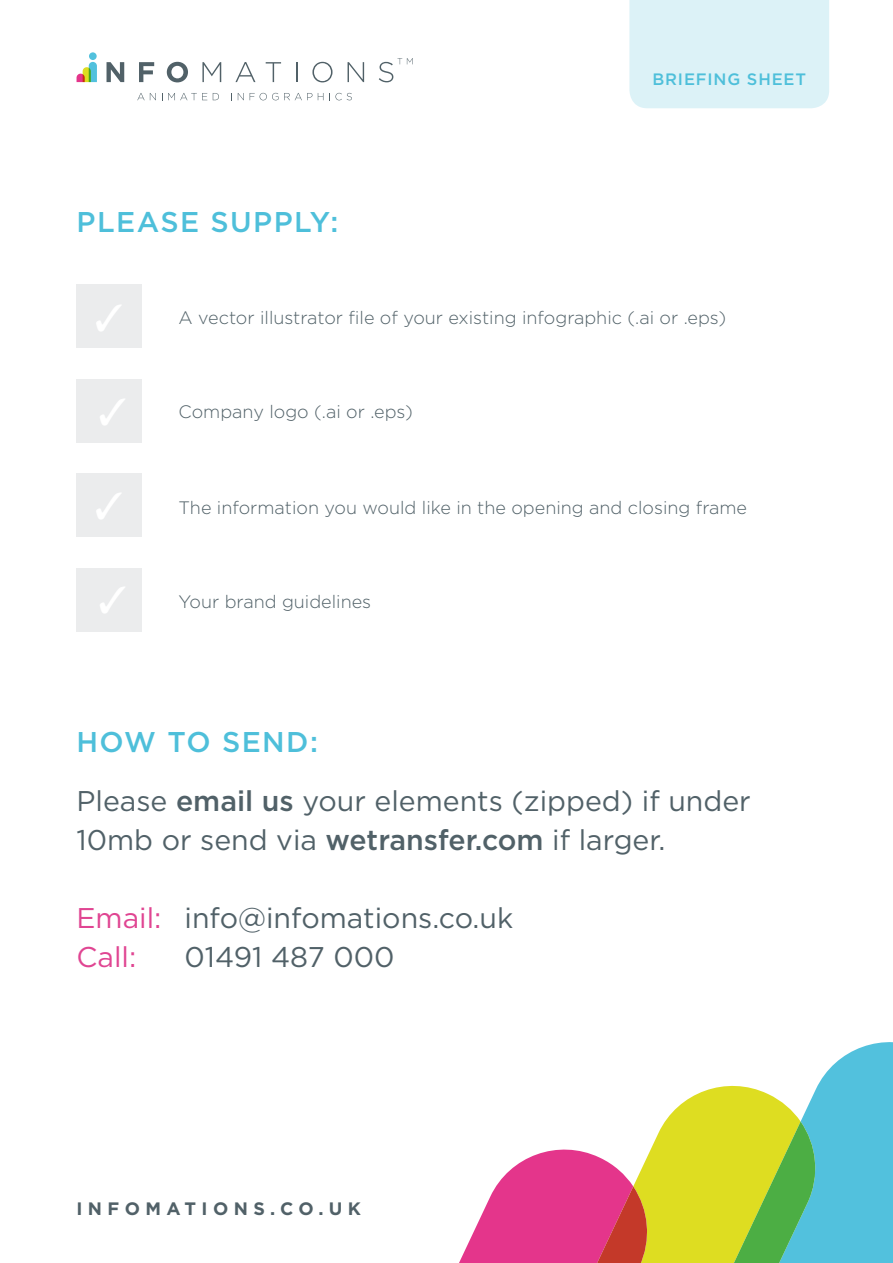
<style>
.page{position:relative;width:893px;height:1263px;background:#fff}
.page>*{position:absolute;margin:0;border:0;box-sizing:border-box;transform-origin:0 0}
.t1{font:28.5px/39px "Gotham";color:#516168}
.t2{font:500 28.5px "Gotham HTF";letter-spacing:.05em;color:#4ebfda}
.t3{font:28.5px "Gotham";color:#e04592}
.t4{font:300 18px "Gotham";color:#516168}
.t5{font:700 18px "Gotham";letter-spacing:.3em;color:#516168}
.t6{font:500 16.5px "Gotham HTF";letter-spacing:.05em;color:#4ebfda}
.s1{font-weight:500}
.s2{color:#e04592}
</style>
<div class="page">
<div style="left:76px;top:285px;width:66px;height:63px;background:#ebeced"></div>
<div style="left:76px;top:380px;width:66px;height:63px;background:#ebeced"></div>
<svg style="left:459px;top:1042px;width:434px;height:221px"></svg>
<svg style="left:137px;top:93px;width:19px;height:7px"></svg>
<svg style="left:162px;top:93px;width:45px;height:7px"></svg>
<svg style="left:213px;top:93px;width:6px;height:7px"></svg>
<svg style="left:238px;top:93px;width:6px;height:7px"></svg>
<svg style="left:250px;top:93px;width:62px;height:7px"></svg>
<svg style="left:329px;top:93px;width:23px;height:7px"></svg>
<svg style="left:107px;top:62px;width:17px;height:20px"></svg>
<svg style="left:139px;top:62px;width:15px;height:20px"></svg>
<svg style="left:167px;top:62px;width:21px;height:20px"></svg>
<svg style="left:202px;top:62px;width:19px;height:20px"></svg>
<svg style="left:235px;top:62px;width:20px;height:20px"></svg>
<svg style="left:266px;top:62px;width:15px;height:20px"></svg>
<svg style="left:296px;top:62px;width:1px;height:20px"></svg>
<svg style="left:312px;top:62px;width:20px;height:20px"></svg>
<svg style="left:348px;top:62px;width:16px;height:20px"></svg>
<div style="left:89px;top:52px;width:8px;height:8px;background:#52c1dd;border-radius:50%"></div>
<svg style="left:77px;top:62px;width:20px;height:20px"></svg>
<svg style="left:379px;top:58px;width:34px;height:24px"></svg>
<div style="left:76px;top:473px;width:66px;height:64px;background:#ebeced"></div>
<div style="left:77px;top:568px;width:65px;height:63px;background:#ebeced"></div>
<div style="left:629px;top:0;width:200px;height:108px;background:#dcf2f7"></div>
<p class="t2" style="left:77px;top:206px;width:263px">PLEASE SUPPLY:</p>
<p class="t6" style="left:652px;top:69px;width:155px">BRIEFING SHEET</p>
<p class="t4" style="left:179px;top:306px;width:549px">A vector illustrator file of your existing infographic (.ai or .eps)</p>
<p class="t4" style="left:179px;top:401px;width:236px">Company logo (.ai or .eps)</p>
<p class="t4" style="left:179px;top:496px;width:570px">The information you would like in the opening and closing frame</p>
<p class="t4" style="left:179px;top:590px;width:194px">Your brand guidelines</p>
<p class="t2" style="left:77px;top:726px;width:243px">HOW TO SEND:</p>
<p class="t1" style="left:77px;top:781px;width:676px">Please <span class="s1">email us</span> your elements (zipped) if under<br>10mb or send via <span class="s1">wetransfer.com</span> if larger.</p>
<p class="t1" style="left:77px;top:898px;width:438px"><span class="s2">Email:</span> info@infomations.co.uk</p>
<p class="t3" style="left:77px;top:939px;width:61px">Call:</p>
<p class="t1" style="left:185px;top:937px;width:211px">01491 487 000</p>
<p class="t5" style="left:77px;top:1197px;width:286px">INFOMATIONS.CO.UK</p>
</div>
